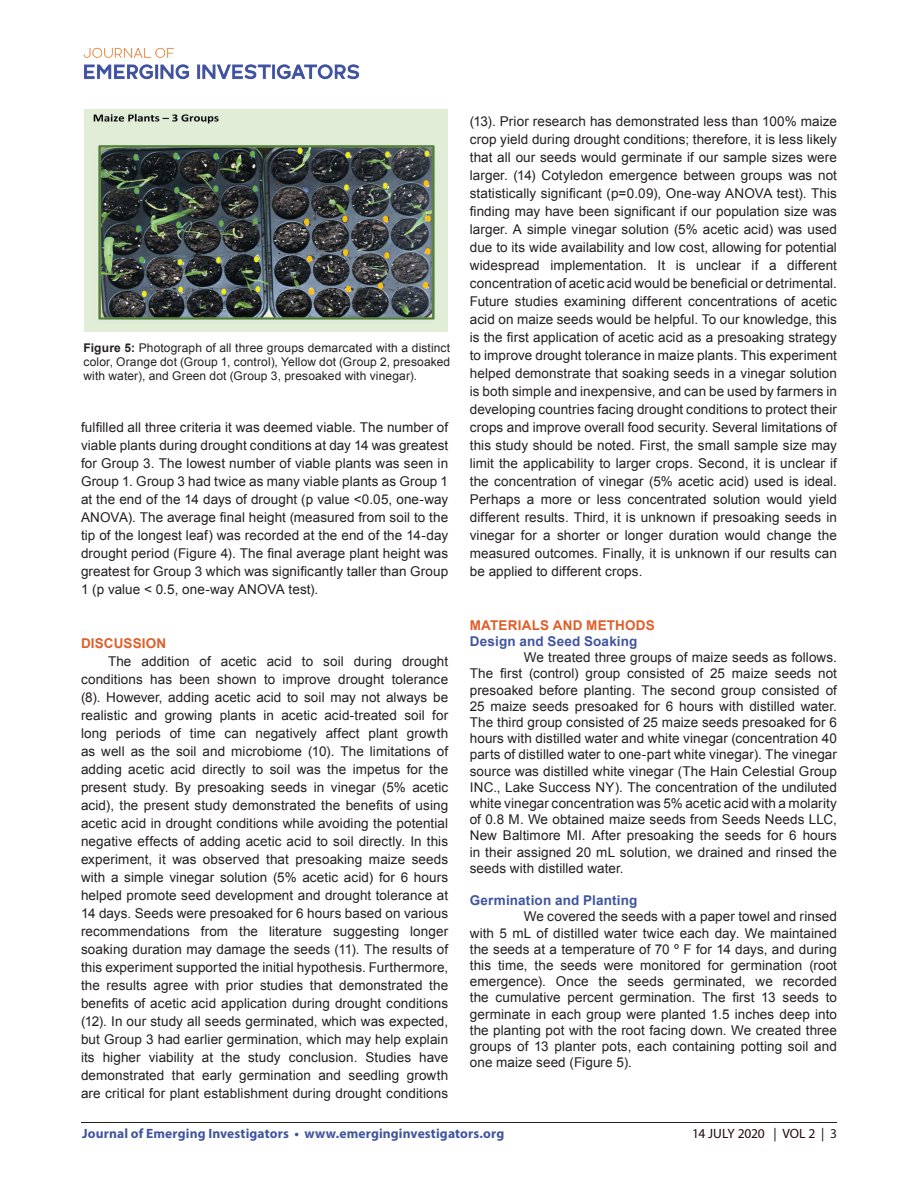
<style>
.page{position:relative;width:918px;height:1188px;background:#fff}
.page>*{position:absolute;margin:0;border:0;box-sizing:border-box;transform-origin:0 0}
.t1{font:13.5px/18px "Arial";letter-spacing:.005em;color:#231f20;text-align:justify}
.t2{font:700 13.5px "Myriad Pro";letter-spacing:.01em;color:#40559f}
.t3{font:700 13.5px "Arial";letter-spacing:.015em;color:#40559f}
.t4{font:700 13.5px "Arial";letter-spacing:.015em;color:#de5f2a}
.t5{font:13.5px "Myriad Pro";letter-spacing:-.005em;color:#200a0c}
.t6{font:12px/14.4px "Arial";letter-spacing:.01em;color:#231f20;text-align:justify}
.s1{font-weight:700}
.s2{color:#231f20}
</style>
<div class="page">
<hr style="left:81px;top:1122px;width:756px;height:1px;background:#231f20">
<img style="left:83px;top:47px;width:277px;height:33px">
<img style="left:84px;top:109px;width:363px;height:223px">
<p class="t6" style="left:83px;top:340px;width:368px"><span class="s1">Figure 5:</span> Photograph of all three groups demarcated with a distinct color, Orange dot (Group 1, control), Yellow dot (Group 2, presoaked with water), and Green dot (Group 3, presoaked with vinegar).</p>
<p class="t1" style="left:81px;top:418px;width:369px">fulfilled all three criteria it was deemed viable. The number of viable plants during drought conditions at day 14 was greatest for Group 3. The lowest number of viable plants was seen in Group 1. Group 3 had twice as many viable plants as Group 1 at the end of the 14 days of drought (p value &lt;0.05, one-way ANOVA). The average final height (measured from soil to the tip of the longest leaf) was recorded at the end of the 14-day drought period (Figure 4). The final average plant height was greatest for Group 3 which was significantly taller than Group 1 (p value &lt; 0.5, one-way ANOVA test).</p>
<p class="t4" style="left:81px;top:634px;width:87px">DISCUSSION</p>
<p class="t1" style="left:81px;top:652px;width:369px;text-indent:27px">The addition of acetic acid to soil during drought conditions has been shown to improve drought tolerance (8). However, adding acetic acid to soil may not always be realistic and growing plants in acetic acid-treated soil for long periods of time can negatively affect plant growth as well as the soil and microbiome (10). The limitations of adding acetic acid directly to soil was the impetus for the present study. By presoaking seeds in vinegar (5% acetic acid), the present study demonstrated the benefits of using acetic acid in drought conditions while avoiding the potential negative effects of adding acetic acid to soil directly. In this experiment, it was observed that presoaking maize seeds with a simple vinegar solution (5% acetic acid) for 6 hours helped promote seed development and drought tolerance at 14 days. Seeds were presoaked for 6 hours based on various recommendations from the literature suggesting longer soaking duration may damage the seeds (11). The results of this experiment supported the initial hypothesis. Furthermore, the results agree with prior studies that demonstrated the benefits of acetic acid application during drought conditions (12). In our study all seeds germinated, which was expected, but Group 3 had earlier germination, which may help explain its higher viability at the study conclusion. Studies have demonstrated that early germination and seedling growth are critical for plant establishment during drought conditions</p>
<p class="t1" style="left:470px;top:112px;width:369px">(13). Prior research has demonstrated less than 100% maize crop yield during drought conditions; therefore, it is less likely that all our seeds would germinate if our sample sizes were larger. (14) Cotyledon emergence between groups was not statistically significant (p=0.09), One-way ANOVA test). This finding may have been significant if our population size was larger. A simple vinegar solution (5% acetic acid) was used due to its wide availability and low cost, allowing for potential widespread implementation. It is unclear if a different concentration of acetic acid would be beneficial or detrimental.<br>Future studies examining different concentrations of acetic acid on maize seeds would be helpful. To our knowledge, this is the first application of acetic acid as a presoaking strategy to improve drought tolerance in maize plants. This experiment helped demonstrate that soaking seeds in a vinegar solution is both simple and inexpensive, and can be used by farmers in developing countries facing drought conditions to protect their crops and improve overall food security. Several limitations of this study should be noted. First, the small sample size may limit the applicability to larger crops. Second, it is unclear if the concentration of vinegar (5% acetic acid) used is ideal.<br>Perhaps a more or less concentrated solution would yield different results. Third, it is unknown if presoaking seeds in vinegar for a shorter or longer duration would change the measured outcomes. Finally, it is unknown if our results can be applied to different crops.</p>
<p class="t4" style="left:470px;top:616px;width:186px">MATERIALS AND METHODS</p>
<p class="t3" style="left:470px;top:632px;width:169px">Design and Seed Soaking</p>
<p class="t1" style="left:470px;top:649px;width:369px;line-height:16.2px;text-indent:54px">We treated three groups of maize seeds as follows.<br>The first (control) group consisted of 25 maize seeds not presoaked before planting. The second group consisted of 25 maize seeds presoaked for 6 hours with distilled water.<br>The third group consisted of 25 maize seeds presoaked for 6 hours with distilled water and white vinegar (concentration 40 parts of distilled water to one-part white vinegar). The vinegar source was distilled white vinegar (The Hain Celestial Group INC., Lake Success NY). The concentration of the undiluted white vinegar concentration was 5% acetic acid with a molarity of 0.8 M. We obtained maize seeds from Seeds Needs LLC, New Baltimore MI. After presoaking the seeds for 6 hours in their assigned 20 mL solution, we drained and rinsed the seeds with distilled water.</p>
<p class="t3" style="left:470px;top:891px;width:169px">Germination and Planting</p>
<p class="t1" style="left:470px;top:909px;width:369px;line-height:16.2px;text-indent:54px">We covered the seeds with a paper towel and rinsed with 5 mL of distilled water twice each day. We maintained the seeds at a temperature of 70 º F for 14 days, and during this time, the seeds were monitored for germination (root emergence). Once the seeds germinated, we recorded the cumulative percent germination. The first 13 seeds to germinate in each group were planted 1.5 inches deep into the planting pot with the root facing down. We created three groups of 13 planter pots, each containing potting soil and one maize seed (Figure 5).</p>
<p class="t2" style="left:82px;top:1125px;width:424px">Journal of Emerging Investigators • www.emerginginvestigators.org</p>
<p class="t5" style="left:692px;top:1125px;width:146px">14 JULY 2020 | VOL 2 | <span class="s2">3</span></p>
</div>
